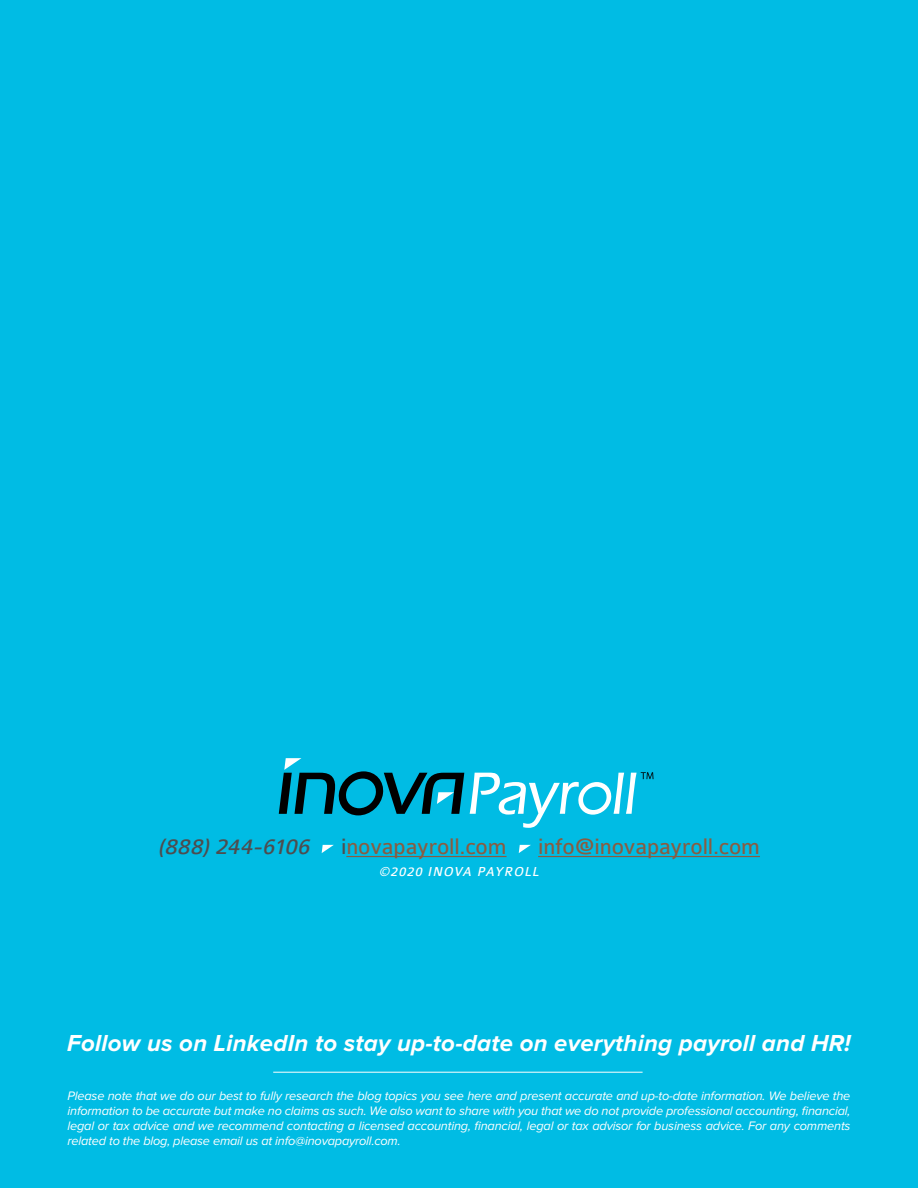
<style>
.page{position:relative;width:918px;height:1188px;background:#00bce4}
.page>*{position:absolute;margin:0;border:0;box-sizing:border-box;transform-origin:0 0}
.t1{font:italic 700 24px "Proxima Nova";letter-spacing:.01em;color:#fff}
.t2{font:23.7px "Colaborate";letter-spacing:-.01em;color:#8a5c41}
.t3{font:italic 13.8px "Colaborate";color:#fff}
.Body{font:italic 12.75px/15px "Proxima Nova";letter-spacing:-.015em;color:#fff;text-align:justify}
.s1{font-style:italic;color:#4d4d4f}
.s2{color:#4d4d4f}
</style>
<div class="page">
<hr style="left:346px;top:856px;width:161px;height:1px;background:#8a5c41">
<hr style="left:538px;top:856px;width:222px;height:1px;background:#8a5c41">
<svg style="left:322px;top:845px;width:12px;height:8px"></svg>
<svg style="left:519px;top:845px;width:12px;height:8px"></svg>
<svg style="left:279px;top:758px;width:185px;height:57px"></svg>
<svg style="left:470px;top:772px;width:184px;height:56px"></svg>
<hr style="left:273px;top:1072px;width:370px;height:1px;background:#fff">
<p class="t2" style="left:158px;top:834px;width:350px"><span class="s1">(888)244-6106</span> <span class="s2">i</span>novapayroll.com</p>
<p class="t2" style="left:538px;top:834px;width:223px">info@inovapayroll.com</p>
<p class="t3" style="left:379px;top:864px;width:164px">©2020 INOVA PAYROLL</p>
<p class="t1" style="left:67px;top:1030px;width:785px">Follow us on LinkedIn to stay up-to-date on everything payroll and HR!</p>
<p class="Body" style="left:68px;top:1088px;width:785px">Please note that we do our best to fully research the blog topics you see here and present accurate and up-to-date information. We believe the information to be accurate but make no claims as such. We also want to share with you that we do not provide professional accounting, financial, legal or tax advice and we recommend contacting a licensed accounting, financial, legal or tax advisor for business advice. For any comments related to the blog, please email us at info@inovapayroll.com.</p>
</div>
